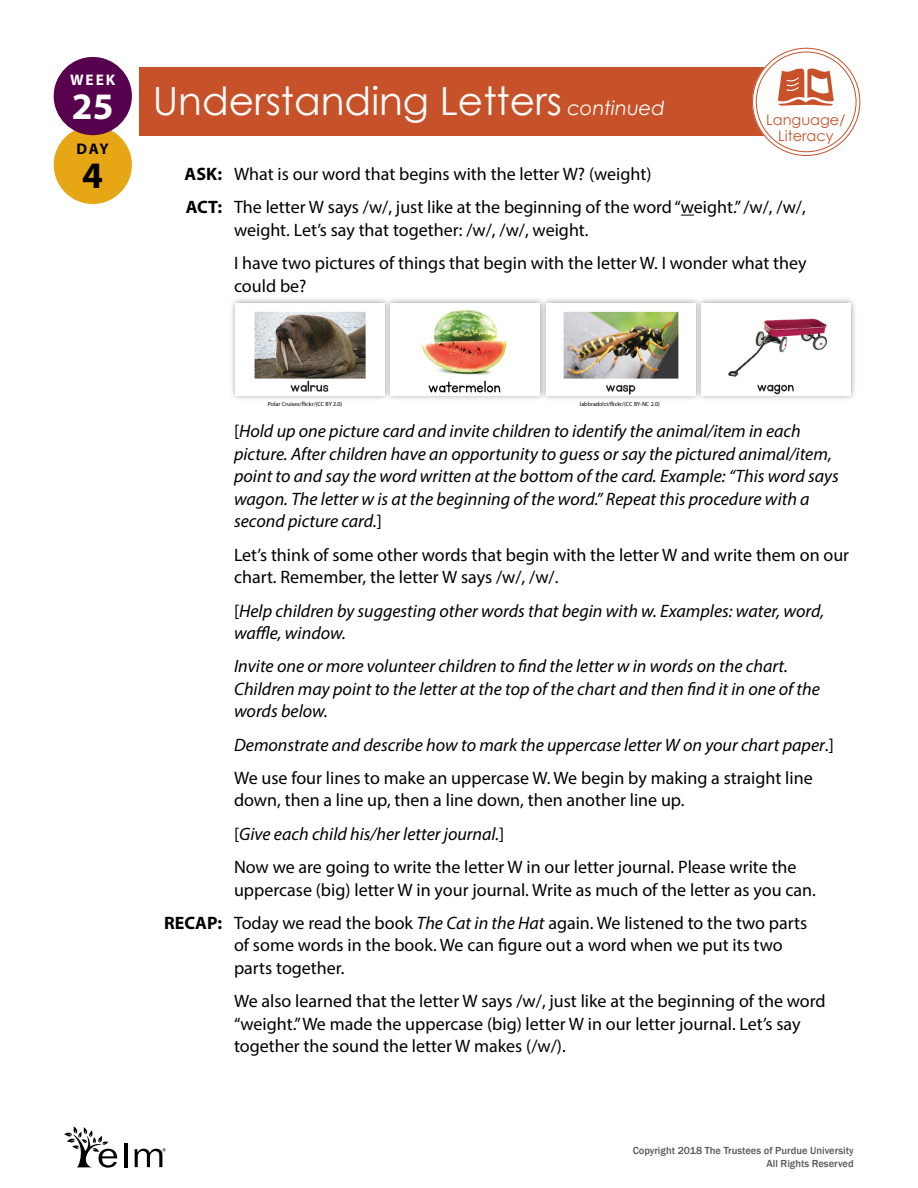
<style>
.page{position:relative;width:918px;height:1188px;background:#fff}
.page>*{position:absolute;margin:0;border:0;box-sizing:border-box;transform-origin:0 0}
.t1{font:39px "Century Gothic";color:#fff}
.t2{font:700 37.5px "Myriad Pro";color:#fff}
.t3{font:700 37.5px "Myriad Pro";color:#000}
.t4{font:18px/22.5px "Myriad Pro";color:#000}
.t5{font:italic 18px/22.5px "Myriad Pro";color:#000}
.t6{font:700 15.45px "Myriad Pro";color:#fff}
.t7{font:700 15.45px "Myriad Pro";color:#000}
.t8{font:14.55px/15.9px "Century Gothic";color:#c75229;text-align:center}
.t9{font:500 10.5px/12.6px "Franklin Gothic";color:#58595b;text-align:right}
.t10{font:6px "Myriad Pro";color:#000}
.s1{font-style:italic;font-size:19.5px}
.s2{font-weight:700}
.s3{font-style:normal}
.s4{font-style:italic}
</style>
<div class="page">
<div style="left:140px;top:68px;width:631px;height:68px;background:#c75229"></div>
<div style="left:54px;top:126px;width:78px;height:78px;background:#e7a614;border-radius:50%"></div>
<div style="left:54px;top:57px;width:78px;height:78px;background:#56004e;border-radius:50%"></div>
<div style="left:754px;top:50px;width:104px;height:104px;background:#fff;border-radius:50%"></div>
<div style="left:752px;top:48px;width:108px;height:108px;border:4px solid #fff;border-radius:50%"></div>
<svg style="left:778px;top:69px;width:56px;height:37px"></svg>
<svg style="left:681px;top:215px;width:13px;height:1px"></svg>
<div style="left:229px;top:296px;width:162px;height:106px;background:#000;opacity:.4"></div>
<img style="left:236px;top:303px;width:148px;height:92px">
<div style="left:384px;top:296px;width:162px;height:106px;background:#000;opacity:.4"></div>
<img style="left:391px;top:303px;width:149px;height:92px">
<div style="left:540px;top:296px;width:162px;height:106px;background:#000;opacity:.4"></div>
<img style="left:546px;top:303px;width:149px;height:92px">
<div style="left:695px;top:296px;width:162px;height:106px;background:#000;opacity:.4"></div>
<img style="left:701px;top:303px;width:149px;height:92px">
<hr style="left:124px;top:1143px;width:3px;height:24px;background:#000">
<svg style="left:64px;top:1126px;width:53px;height:42px"></svg>
<svg style="left:135px;top:1148px;width:31px;height:19px"></svg>
<p class="t6" style="left:70px;top:69px;width:47px">WEEK</p>
<h2 class="t2" style="left:72px;top:82px;width:43px">25</h2>
<p class="t7" style="left:77px;top:138px;width:34px">DAY</p>
<h2 class="t3" style="left:82px;top:151px;width:22px">4</h2>
<h1 class="t1" style="left:153px;top:74px;width:514px">Understanding Letters <span class="s1">continued</span></h1>
<p class="t8" style="left:766px;top:111px;width:81px">Language/<br>Literacy</p>
<p class="t4" style="left:185px;top:162px;width:468px"><span class="s2">ASK:</span> What is our word that begins with the letter W? (weight)</p>
<p class="t4" style="left:234px;top:196px;width:573px;text-indent:-48px"><span class="s2">ACT:</span> The letter W says /w/, just like at the beginning of the word “weight.” /w/, /w/, weight. Let’s say that together: /w/, /w/, weight.</p>
<p class="t4" style="left:234px;top:252px;width:574px">I have two pictures of things that begin with the letter W. I wonder what they could be?</p>
<p class="t10" style="left:268px;top:400px;width:76px">Polar Cruises/flickr/(CC BY 2.0)</p>
<p class="t10" style="left:580px;top:400px;width:81px">labbradolci/flickr/(CC BY-NC 2.0)</p>
<p class="t5" style="left:234px;top:420px;width:606px"><span class="s3">[</span>Hold up one picture card and invite children to identify the animal/item in each picture. After children have an opportunity to guess or say the pictured animal/item, point to and say the word written at the bottom of the card. Example: “This word says wagon. The letter w is at the beginning of the word.” Repeat this procedure with a second picture card.<span class="s3">]</span></p>
<p class="t4" style="left:234px;top:543px;width:617px">Let’s think of some other words that begin with the letter W and write them on our chart. Remember, the letter W says /w/, /w/.</p>
<p class="t5" style="left:234px;top:599px;width:592px"><span class="s3">[</span>Help children by suggesting other words that begin with w. Examples: water, word, waffle, window.</p>
<p class="t5" style="left:234px;top:655px;width:587px">Invite one or more volunteer children to find the letter w in words on the chart.<br>Children may point to the letter at the top of the chart and then find it in one of the words below.</p>
<p class="t5" style="left:234px;top:733px;width:601px">Demonstrate and describe how to mark the uppercase letter W on your chart paper<span class="s3">.]</span></p>
<p class="t4" style="left:234px;top:766px;width:580px">We use four lines to make an uppercase W. We begin by making a straight line down, then a line up, then a line down, then another line up.</p>
<p class="t5" style="left:234px;top:822px;width:272px"><span class="s3">[</span>Give each child his/her letter journal.<span class="s3">]</span></p>
<p class="t4" style="left:234px;top:855px;width:583px">Now we are going to write the letter W in our letter journal. Please write the uppercase (big) letter W in your journal. Write as much of the letter as you can.</p>
<p class="t4" style="left:234px;top:911px;width:575px;text-indent:-70px"><span class="s2">RECAP:</span> Today we read the book <span class="s4">The Cat in the Hat</span> again. We listened to the two parts of some words in the book. We can figure out a word when we put its two parts together.</p>
<p class="t4" style="left:234px;top:990px;width:593px">We also learned that the letter W says /w/, just like at the beginning of the word “weight.” We made the uppercase (big) letter W in our letter journal. Let’s say together the sound the letter W makes (/w/).</p>
<p class="t9" style="left:633px;top:1145px;width:223px">Copyright 2018 The Trustees of Purdue University<br>All Rights Reserved</p>
</div>
